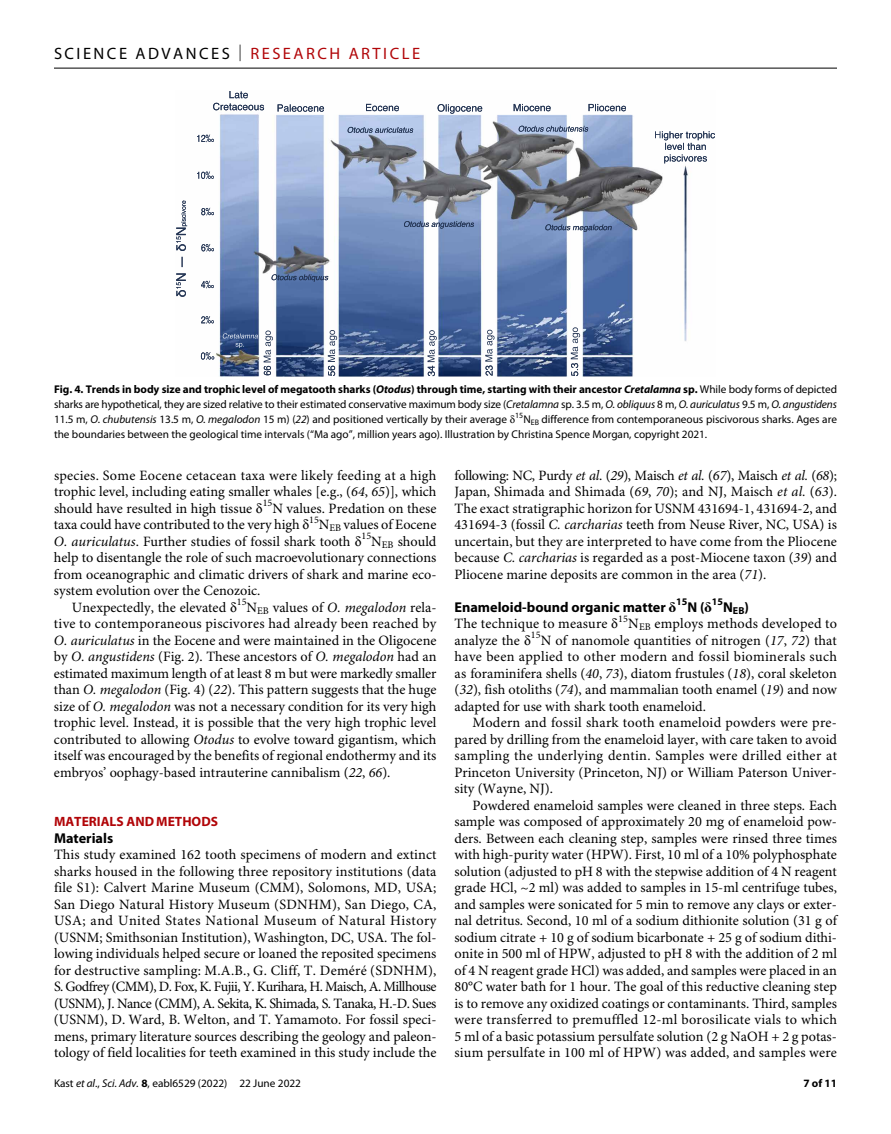
<style>
.page{position:relative;width:891px;height:1134px;background:#fff}
.page>*{position:absolute;margin:0;border:0;box-sizing:border-box;transform-origin:0 0}
.t1{font:16.5px "Myriad Pro";letter-spacing:.15em;color:#000}
.t2{font:14.25px/16.5px "Minion Pro";color:#000;text-align:justify}
.t3{font:700 14.25px "Myriad Pro";color:#000}
.t4{font:700 13.5px "Myriad Pro";color:#b10508}
.t5{font:11.25px/15px "Myriad Pro";color:#000;text-align:justify}
.t6{font:700 11.25px "Myriad Pro";color:#000}
.s1{font-weight:300}
.s2{color:#b10508}
.s3{font-weight:700}
.s4{font-weight:700;font-style:italic}
.s5{font-style:italic}
</style>
<div class="page">
<hr style="left:54px;top:68px;width:783px;height:1px;background:#000">
<img style="left:182px;top:103px;width:506px;height:274px">
<svg style="left:589px;top:104px;width:37px;height:7px"></svg>
<svg style="left:514px;top:104px;width:37px;height:7px"></svg>
<svg style="left:438px;top:104px;width:44px;height:10px"></svg>
<svg style="left:366px;top:104px;width:33px;height:7px"></svg>
<svg style="left:278px;top:104px;width:46px;height:8px"></svg>
<svg style="left:213px;top:91px;width:51px;height:19px"></svg>
<svg style="left:201px;top:352px;width:13px;height:8px"></svg>
<svg style="left:201px;top:316px;width:13px;height:8px"></svg>
<svg style="left:201px;top:208px;width:13px;height:7px"></svg>
<svg style="left:201px;top:244px;width:13px;height:7px"></svg>
<svg style="left:197px;top:172px;width:17px;height:7px"></svg>
<svg style="left:201px;top:281px;width:13px;height:7px"></svg>
<svg style="left:197px;top:135px;width:17px;height:7px"></svg>
<svg style="left:176px;top:201px;width:11px;height:96px"></svg>
<svg style="left:223px;top:333px;width:35px;height:15px"></svg>
<svg style="left:271px;top:274px;width:57px;height:8px"></svg>
<svg style="left:348px;top:127px;width:65px;height:6px"></svg>
<svg style="left:404px;top:221px;width:70px;height:8px"></svg>
<svg style="left:519px;top:126px;width:69px;height:6px"></svg>
<svg style="left:545px;top:224px;width:67px;height:8px"></svg>
<svg style="left:655px;top:131px;width:60px;height:32px"></svg>
<svg style="left:571px;top:327px;width:9px;height:49px"></svg>
<svg style="left:485px;top:330px;width:10px;height:46px"></svg>
<svg style="left:428px;top:330px;width:9px;height:46px"></svg>
<svg style="left:328px;top:330px;width:9px;height:46px"></svg>
<svg style="left:264px;top:330px;width:9px;height:45px"></svg>
<p class="t1" style="left:54px;top:40px;width:368px">SCIENCE ADVANCES <span class="s1">|</span> <span class="s2">RESEARCH ARTICLE</span></p>
<p class="t5" style="left:54px;top:382px;width:785px"><span class="s3">Fig. 4. Trends in body size and trophic level of megatooth sharks (</span><span class="s4">Otodus</span><span class="s3">) through time, starting with their ancestor</span> <span class="s4">Cretalamna</span> <span class="s3">sp.</span> While body forms of depicted sharks are hypothetical, they are sized relative to their estimated conservative maximum body size (<span class="s5">Cretalamna</span> sp. 3.5 m, <span class="s5">O. obliquus</span> 8 m, <span class="s5">O. auriculatus</span> 9.5 m, <span class="s5">O. angustidens </span>11.5 m, <span class="s5">O. chubutensis</span> 13.5 m, <span class="s5">O. megalodon</span> 15 m) (<span class="s5">22</span>) and positioned vertically by their average <sup>15</sup>N<sub>EB</sub> difference from contemporaneous piscivorous sharks. Ages are the boundaries between the geological time intervals (“Ma ago”, million years ago). Illustration by Christina Spence Morgan, copyright 2021.</p>
<p class="t2" style="left:54px;top:468px;width:384px">species. Some Eocene cetacean taxa were likely feeding at a high trophic level, including eating smaller whales [e.g., (<span class="s5">64</span>, <span class="s5">65</span>)], which should have resulted in high tissue <sup>15</sup>N values. Predation on these taxa could have contributed to the very high <sup>15</sup>N<sub>EB</sub> values of Eocene <span class="s5">O. auriculatus</span>. Further studies of fossil shark tooth <sup>15</sup>N<sub>EB</sub> should help to disentangle the role of such macroevolutionary connections from oceanographic and climatic drivers of shark and marine eco&shy;system evolution over the Cenozoic.</p>
<p class="t2" style="left:54px;top:600px;width:384px;text-indent:18px">Unexpectedly, the elevated <sup>15</sup>N<sub>EB</sub> values of <span class="s5">O. megalodon</span> rela&shy;tive to contemporaneous piscivores had already been reached by <span class="s5">O. auriculatus</span> in the Eocene and were maintained in the Oligocene by <span class="s5">O. angustidens</span> (Fig. 2). These ancestors of <span class="s5">O. megalodon</span> had an estimated maximum length of at least 8 m but were markedly smaller than <span class="s5">O. megalodon</span> (Fig. 4) (<span class="s5">22</span>). This pattern suggests that the huge size of <span class="s5">O. megalodon</span> was not a necessary condition for its very high trophic level. Instead, it is possible that the very high trophic level contributed to allowing <span class="s5">Otodus</span> to evolve toward gigantism, which itself was encouraged by the benefits of regional endothermy and its embryos’ oophagy-based intrauterine cannibalism (<span class="s5">22</span>, <span class="s5">66</span>).</p>
<p class="t4" style="left:54px;top:811px;width:166px">MATERIALS AND METHODS</p>
<p class="t3" style="left:54px;top:826px;width:61px">Materials</p>
<p class="t2" style="left:54px;top:848px;width:384px">This study examined 162 tooth specimens of modern and extinct sharks housed in the following three repository institutions (data file S1): Calvert Marine Museum (CMM), Solomons, MD, USA; San Diego Natural History Museum (SDNHM), San Diego, CA, USA; and United States National Museum of Natural History (USNM; Smithsonian Institution), Washington, DC, USA. The fol&shy;lowing individuals helped secure or loaned the reposited specimens for destructive sampling: M.A.B., G. Cliff, T. Deméré (SDNHM), S. Godfrey (CMM), D. Fox, K. Fujii, Y. Kurihara, H. Maisch, A. Millhouse (USNM), J. Nance (CMM), A. Sekita, K. Shimada, S. Tanaka, H.-D. Sues (USNM), D. Ward, B. Welton, and T. Yamamoto. For fossil speci&shy;mens, primary literature sources describing the geology and paleon&shy;tology of field localities for teeth examined in this study include the</p>
<p class="t5" style="left:54px;top:1076px;width:248px">Kast <span class="s5">et al</span>., <span class="s5">Sci. Adv.</span> <span class="s3">8</span>, eabl6529 (2022) 22 June 2022</p>
<p class="t2" style="left:454px;top:468px;width:384px">following: NC, Purdy <span class="s5">et al</span>. (<span class="s5">29</span>), Maisch <span class="s5">et al.</span> (<span class="s5">67</span>), Maisch <span class="s5">et al.</span> (<span class="s5">68</span>); Japan, Shimada and Shimada (<span class="s5">69</span>, <span class="s5">70</span>); and NJ, Maisch <span class="s5">et al.</span> (<span class="s5">63</span>).<br>The exact stratigraphic horizon for USNM 431694-1, 431694-2, and 431694-3 (fossil <span class="s5">C. carcharias</span> teeth from Neuse River, NC, USA) is uncertain, but they are interpreted to have come from the Pliocene because <span class="s5">C. carcharias</span> is regarded as a post-Miocene taxon (<span class="s5">39</span>) and Pliocene marine deposits are common in the area (<span class="s5">71</span>).</p>
<p class="t3" style="left:454px;top:595px;width:296px">Enameloid-bound organic matter <sup>15</sup>N ( <sup>15</sup>N<sub>EB</sub>)</p>
<p class="t2" style="left:454px;top:617px;width:384px">The technique to measure <sup>15</sup>N<sub>EB</sub> employs methods developed to analyze the <sup>15</sup>N of nanomole quantities of nitrogen (<span class="s5">17</span>, <span class="s5">72</span>) that have been applied to other modern and fossil biominerals such as foraminifera shells (<span class="s5">40</span>, <span class="s5">73</span>), diatom frustules (<span class="s5">18</span>), coral skeleton (<span class="s5">32</span>), fish otoliths (<span class="s5">74</span>), and mammalian tooth enamel (<span class="s5">19</span>) and now adapted for use with shark tooth enameloid.</p>
<p class="t2" style="left:455px;top:716px;width:384px;text-indent:18px">Modern and fossil shark tooth enameloid powders were pre&shy;pared by drilling from the enameloid layer, with care taken to avoid sampling the underlying dentin. Samples were drilled either at Princeton University (Princeton, NJ) or William Paterson Univer&shy;sity (Wayne, NJ).</p>
<p class="t2" style="left:455px;top:798px;width:384px;text-indent:18px">Powdered enameloid samples were cleaned in three steps. Each sample was composed of approximately 20 mg of enameloid pow&shy;ders. Between each cleaning step, samples were rinsed three times with high-purity water (HPW). First, 10 ml of a 10% polyphosphate solution (adjusted to pH 8 with the stepwise addition of 4 N reagent grade HCl, ~2 ml) was added to samples in 15-ml centrifuge tubes, and samples were sonicated for 5 min to remove any clays or exter&shy;nal detritus. Second, 10 ml of a sodium dithionite solution (31 g of sodium citrate + 10 g of sodium bicarbonate + 25 g of sodium dithi&shy;onite in 500 ml of HPW, adjusted to pH 8 with the addition of 2 ml of 4 N reagent grade HCl) was added, and samples were placed in an 80°C water bath for 1 hour. The goal of this reductive cleaning step is to remove any oxidized coatings or contaminants. Third, samples were transferred to premuffled 12-ml borosilicate vials to which 5 ml of a basic potassium persulfate solution (2 g NaOH + 2 g potas&shy;sium persulfate in 100 ml of HPW) was added, and samples were</p>
<p class="t6" style="left:803px;top:1074px;width:35px">7 of 11</p>
</div>
